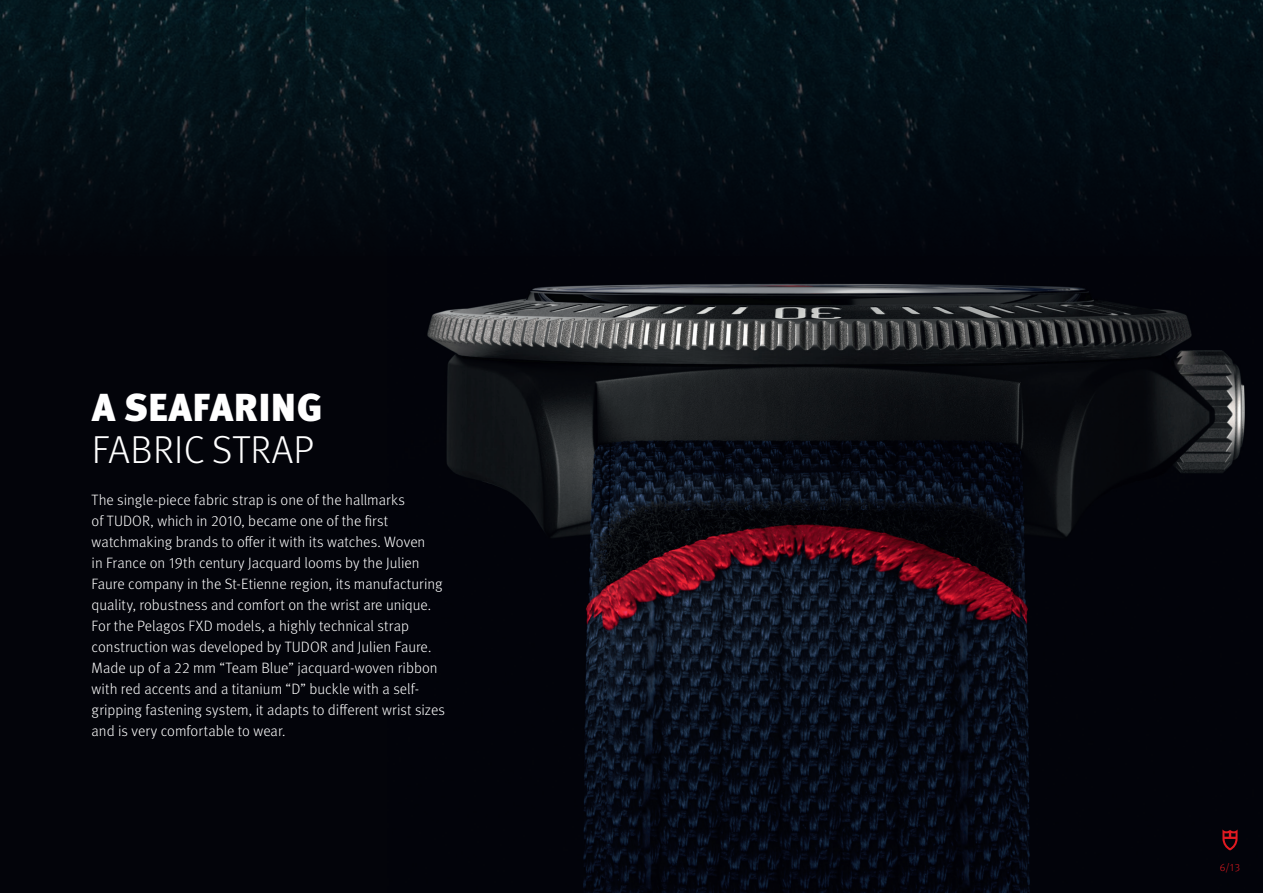
<style>
.page{position:relative;width:1263px;height:893px;background:#fff}
.page>*{position:absolute;margin:0;border:0;box-sizing:border-box;transform-origin:0 0}
.t1{font:300 39px "Meta Pro";letter-spacing:.01em;color:#fff}
.t2{font:900 39px "Meta Pro";letter-spacing:.01em;color:#fff}
.t3{font:300 15px/21px "Meta Pro";color:#fff}
.t4{font:300 10.5px "Meta Pro";color:#e21a21}
</style>
<div class="page">
<img style="left:0;top:255px;width:1263px;height:638px">
<img style="left:0;top:0;width:1263px;height:255px">
<svg style="left:1222px;top:829px;width:15px;height:21px"></svg>
<h1 class="t2" style="left:92px;top:376px;width:232px">A SEAFARING</h1>
<h1 class="t1" style="left:92px;top:421px;width:223px">FABRIC STRAP</h1>
<p class="t3" style="left:92px;top:488px;width:355px">The single-piece fabric strap is one of the hallmarks<br>of TUDOR, which in 2010, became one of the first watchmaking brands to offer it with its watches. Woven<br>in France on 19th century Jacquard looms by the Julien Faure company in the St-Etienne region, its manufacturing quality, robustness and comfort on the wrist are unique.<br>For the Pelagos FXD models, a highly technical strap construction was developed by TUDOR and Julien Faure.<br>Made up of a 22 mm “Team Blue” jacquard-woven ribbon with red accents and a titanium “D” buckle with a self&shy;gripping fastening system, it adapts to different wrist sizes and is very comfortable to wear.</p>
<p class="t4" style="left:1220px;top:860px;width:22px">6/13</p>
</div>
